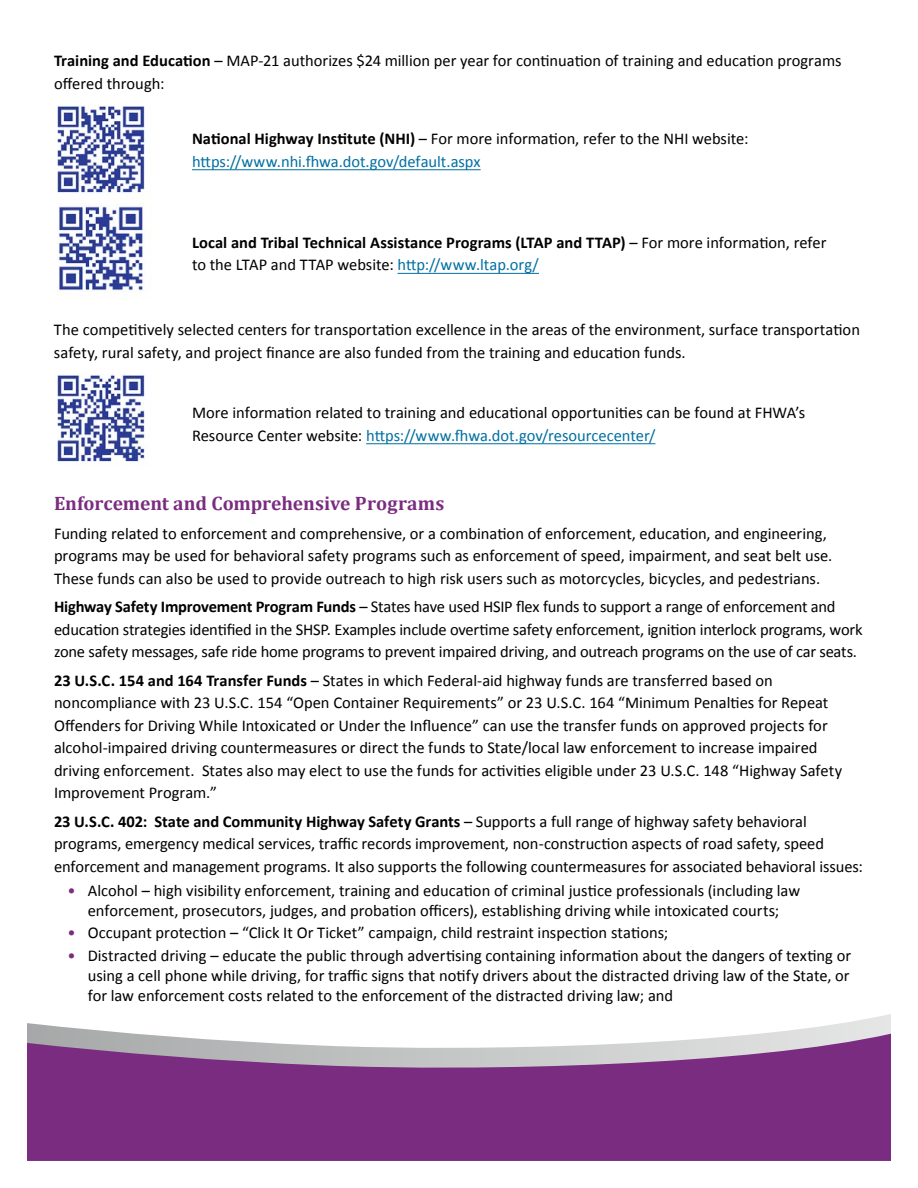
<style>
.page{position:relative;width:918px;height:1188px;background:#fff}
.page>*{position:absolute;margin:0;border:0;box-sizing:border-box;transform-origin:0 0}
.t1{font:700 19.5px "Cambria";color:#7a2c80}
.t2{font:16.5px/22.5px "Calibri";letter-spacing:-.005em;color:#000}
.t3{font:700 16.5px/22.5px "Calibri";color:#000}
.s1{font-weight:700}
.s2{color:#006fa1}
.s3{font-weight:400}
.s4{font-weight:400;color:#006fa1}
.s5{color:#7a2c80}
</style>
<div class="page">
<div style="left:27px;top:1072px;width:864px;height:89px;background:#7a2c80"></div>
<svg style="left:27px;top:1014px;width:864px;height:58px"></svg>
<img style="left:57px;top:105px;width:93px;height:189px">
<hr style="left:192px;top:169px;width:289px;height:1px;background:#006fa1">
<hr style="left:398px;top:273px;width:141px;height:1px;background:#006fa1">
<img style="left:57px;top:374px;width:90px;height:93px">
<hr style="left:366px;top:443px;width:289px;height:1px;background:#006fa1">
<p class="t2" style="left:54px;top:50px;width:789px"><span class="s1">Training and Education</span> – MAP-21 authorizes $24 million per year for continuation of training and education programs offered through:</p>
<p class="t2" style="left:192px;top:128px;width:558px"><span class="s1">National Highway Institute (NHI)</span> – For more information, refer to the NHI website: <span class="s2">https://www.nhi.fhwa.dot.gov/default.aspx</span></p>
<p class="t3" style="left:192px;top:231px;width:636px">Local and Tribal Technical Assistance Programs (LTAP and TTAP) <span class="s3">– For more information, refer to the LTAP and TTAP website:</span> <span class="s4">http://www.ltap.org/</span></p>
<p class="t2" style="left:54px;top:318px;width:808px">The competitively selected centers for transportation excellence in the areas of the environment, surface transportation safety, rural safety, and project finance are also funded from the training and education funds.</p>
<p class="t2" style="left:192px;top:402px;width:615px">More information related to training and educational opportunities can be found at FHWA’s<br>Resource Center website: <span class="s2">https://www.fhwa.dot.gov/resourcecenter/</span></p>
<p class="t1" style="left:54px;top:490px;width:392px">Enforcement and Comprehensive Programs</p>
<p class="t2" style="left:54px;top:522px;width:780px">Funding related to enforcement and comprehensive, or a combination of enforcement, education, and engineering, programs may be used for behavioral safety programs such as enforcement of speed, impairment, and seat belt use.<br>These funds can also be used to provide outreach to high risk users such as motorcycles, bicycles, and pedestrians.</p>
<p class="t2" style="left:54px;top:595px;width:810px"><span class="s1">Highway Safety Improvement Program Funds</span> – States have used HSIP flex funds to support a range of enforcement and education strategies identified in the SHSP. Examples include overtime safety enforcement, ignition interlock programs, work zone safety messages, safe ride home programs to prevent impaired driving, and outreach programs on the use of car seats.</p>
<p class="t2" style="left:54px;top:669px;width:790px"><span class="s1">23 U.S.C. 154 and 164 Transfer Funds</span> – States in which Federal-aid highway funds are transferred based on noncompliance with 23 U.S.C. 154 “Open Container Requirements” or 23 U.S.C. 164 “Minimum Penalties for Repeat Offenders for Driving While Intoxicated or Under the Influence” can use the transfer funds on approved projects for alcohol-impaired driving countermeasures or direct the funds to State/local law enforcement to increase impaired driving enforcement. States also may elect to use the funds for activities eligible under 23 U.S.C. 148 “Highway Safety Improvement Program.”</p>
<p class="t2" style="left:54px;top:810px;width:810px"><span class="s1">23 U.S.C. 402: State and Community Highway Safety Grants</span> – Supports a full range of highway safety behavioral programs, emergency medical services, traffic records improvement, non-construction aspects of road safety, speed enforcement and management programs. It also supports the following countermeasures for associated behavioral issues:</p>
<p class="t2" style="left:67px;top:881px;width:734px;line-height:19.8px;text-align:center"><span class="s5">•</span> Alcohol – high visibility enforcement, training and education of criminal justice professionals (including law enforcement, prosecutors, judges, and probation officers), establishing driving while intoxicated courts;</p>
<p class="t2" style="left:67px;top:922px;width:602px"><span class="s5">•</span> Occupant protection – “Click It Or Ticket” campaign, child restraint inspection stations;</p>
<p class="t2" style="left:88px;top:946px;width:765px;line-height:19.8px;text-align:justify;text-indent:-20px"><span class="s5">•</span> Distracted driving – educate the public through advertising containing information about the dangers of texting or using a cell phone while driving, for traffic signs that notify drivers about the distracted driving law of the State, or for law enforcement costs related to the enforcement of the distracted driving law; and</p>
</div>
